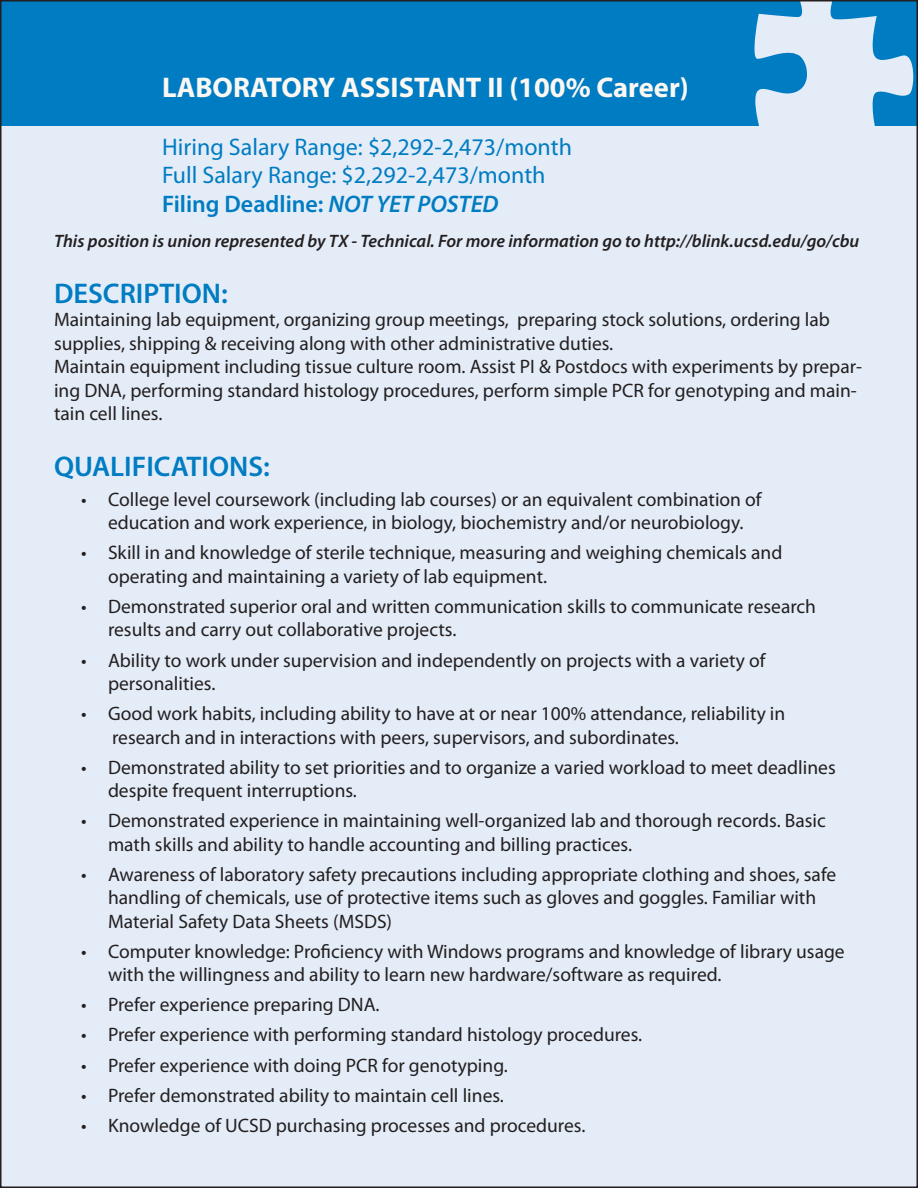
<style>
.page{position:relative;width:918px;height:1188px;background:#fff}
.page>*{position:absolute;margin:0;border:0;box-sizing:border-box;transform-origin:0 0}
.t1{font:700 28.5px "Myriad Pro";color:#fbf8f3}
.t2{font:600 28.5px "Myriad Pro";color:#007cc2}
.t3{font:24px/28.8px "Myriad Pro";color:#007cc2}
.t4{font:19.5px/23.4px "Myriad Pro";color:#231f20}
.t5{font:italic 600 18px "Myriad Pro";color:#231f20}
.s1{font-weight:600}
.s2{font-weight:600;font-style:italic}
</style>
<div class="page">
<div style="left:3px;top:126px;width:912px;height:1059px;background:#e4ecf7"></div>
<div style="left:0;top:0;width:918px;height:126px;background:#007cc2"></div>
<svg style="left:754px;top:3px;width:159px;height:165px"></svg>
<h1 class="t1" style="left:162px;top:69px;width:528px">LABORATORY ASSISTANT II (100% Career)</h1>
<p class="t3" style="left:162px;top:132px;width:412px">Hiring Salary Range: $2,292-2,473/month<br>Full Salary Range: $2,292-2,473/month<br><span class="s1">Filing Deadline:</span> <span class="s2">NOT YET POSTED</span></p>
<p class="t5" style="left:54px;top:230px;width:807px">This position is union represented by TX - Technical. For more information go to http://blink.ucsd.edu/go/cbu</p>
<h1 class="t2" style="left:54px;top:275px;width:175px">DESCRIPTION:</h1>
<p class="t4" style="left:54px;top:308px;width:810px">Maintaining lab equipment, organizing group meetings, preparing stock solutions, ordering lab supplies, shipping &amp; receiving along with other administrative duties.<br>Maintain equipment including tissue culture room. Assist PI &amp; Postdocs with experiments by prepar&shy;ing DNA, performing standard histology procedures, perform simple PCR for genotyping and main&shy;tain cell lines.</p>
<h1 class="t2" style="left:54px;top:448px;width:217px">QUALIFICATIONS:</h1>
<p class="t4" style="left:108px;top:487px;width:655px">College level coursework (including lab courses) or an equivalent combination of education and work experience, in biology, biochemistry and/or neurobiology.</p>
<p class="t4" style="left:108px;top:541px;width:676px">Skill in and knowledge of sterile technique, measuring and weighing chemicals and operating and maintaining a variety of lab equipment.</p>
<p class="t4" style="left:108px;top:595px;width:710px">Demonstrated superior oral and written communication skills to communicate research results and carry out collaborative projects.</p>
<p class="t4" style="left:108px;top:648px;width:659px">Ability to work under supervision and independently on projects with a variety of personalities.</p>
<p class="t4" style="left:108px;top:702px;width:679px">Good work habits, including ability to have at or near 100% attendance, reliability in research and in interactions with peers, supervisors, and subordinates.</p>
<p class="t4" style="left:108px;top:755px;width:729px">Demonstrated ability to set priorities and to organize a varied workload to meet deadlines despite frequent interruptions.</p>
<p class="t4" style="left:108px;top:809px;width:719px">Demonstrated experience in maintaining well-organized lab and thorough records. Basic math skills and ability to handle accounting and billing practices.</p>
<p class="t4" style="left:108px;top:862px;width:730px">Awareness of laboratory safety precautions including appropriate clothing and shoes, safe handling of chemicals, use of protective items such as gloves and goggles. Familiar with<br>Material Safety Data Sheets (MSDS)</p>
<p class="t4" style="left:108px;top:939px;width:738px">Computer knowledge: Proficiency with Windows programs and knowledge of library usage with the willingness and ability to learn new hardware/software as required.</p>
<p class="t4" style="left:108px;top:989px;width:536px;line-height:30.2px">Prefer experience preparing DNA.<br>Prefer experience with performing standard histology procedures.<br>Prefer experience with doing PCR for genotyping.<br>Prefer demonstrated ability to maintain cell lines.<br>Knowledge of UCSD purchasing processes and procedures.</p>
<p class="t4" style="left:81px;top:487px;width:7px">•</p>
<p class="t4" style="left:81px;top:541px;width:7px">•</p>
<p class="t4" style="left:81px;top:595px;width:7px">•</p>
<p class="t4" style="left:81px;top:648px;width:7px">•</p>
<p class="t4" style="left:81px;top:702px;width:7px">•</p>
<p class="t4" style="left:81px;top:755px;width:7px">•</p>
<p class="t4" style="left:81px;top:809px;width:7px">•</p>
<p class="t4" style="left:81px;top:862px;width:7px">•</p>
<p class="t4" style="left:81px;top:939px;width:7px">•</p>
<p class="t4" style="left:81px;top:989px;width:7px;line-height:30.2px;text-align:justify">• • • • •</p>
</div>
